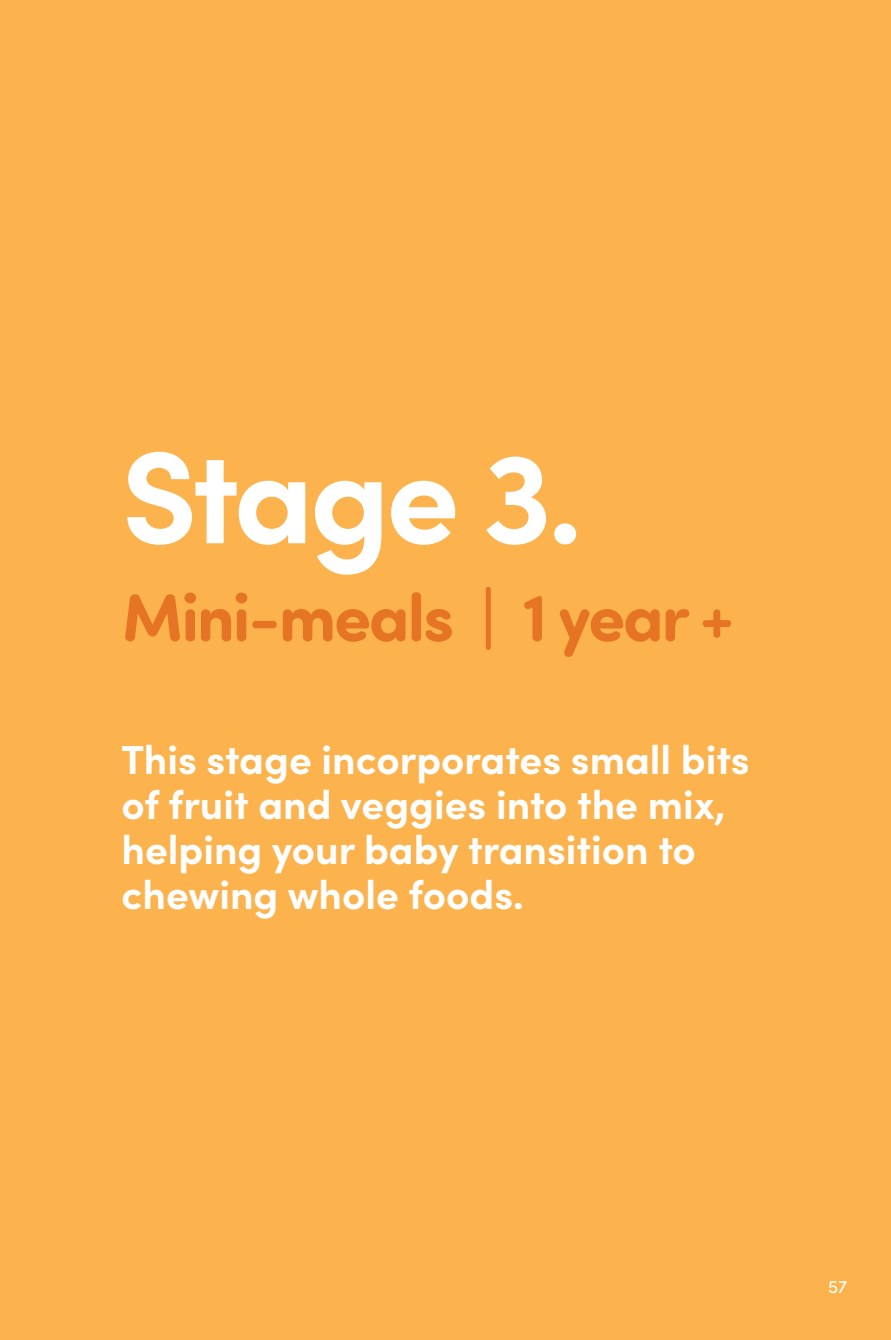
<style>
.page{position:relative;width:891px;height:1340px;background:#fff}
.page>*{position:absolute;margin:0;border:0;box-sizing:border-box;transform-origin:0 0}
.t1{font:700 130.5px "Sofia Pro";letter-spacing:-.035em;color:#fff}
.t2{font:700 67.5px "Sofia Pro Soft";letter-spacing:-.03em;color:#e67425}
.t3{font:700 40.5px/45px "Sofia Pro";color:#fff}
.t4{font:18px "Sofia Pro";color:#fff}
</style>
<div class="page">
<div style="left:1px;top:0;width:890px;height:1339px;background:#fcb34d"></div>
<h1 class="t1" style="left:122px;top:397px;width:462px">Stage 3.</h1>
<h2 class="t2" style="left:122px;top:568px;width:614px">Mini-meals | 1 year +</h2>
<p class="t3" style="left:122px;top:734px;width:630px">This stage incorporates small bits of fruit and veggies into the mix, helping your baby transition to chewing whole foods.</p>
<p class="t4" style="left:828px;top:1273px;width:21px">57</p>
</div>
